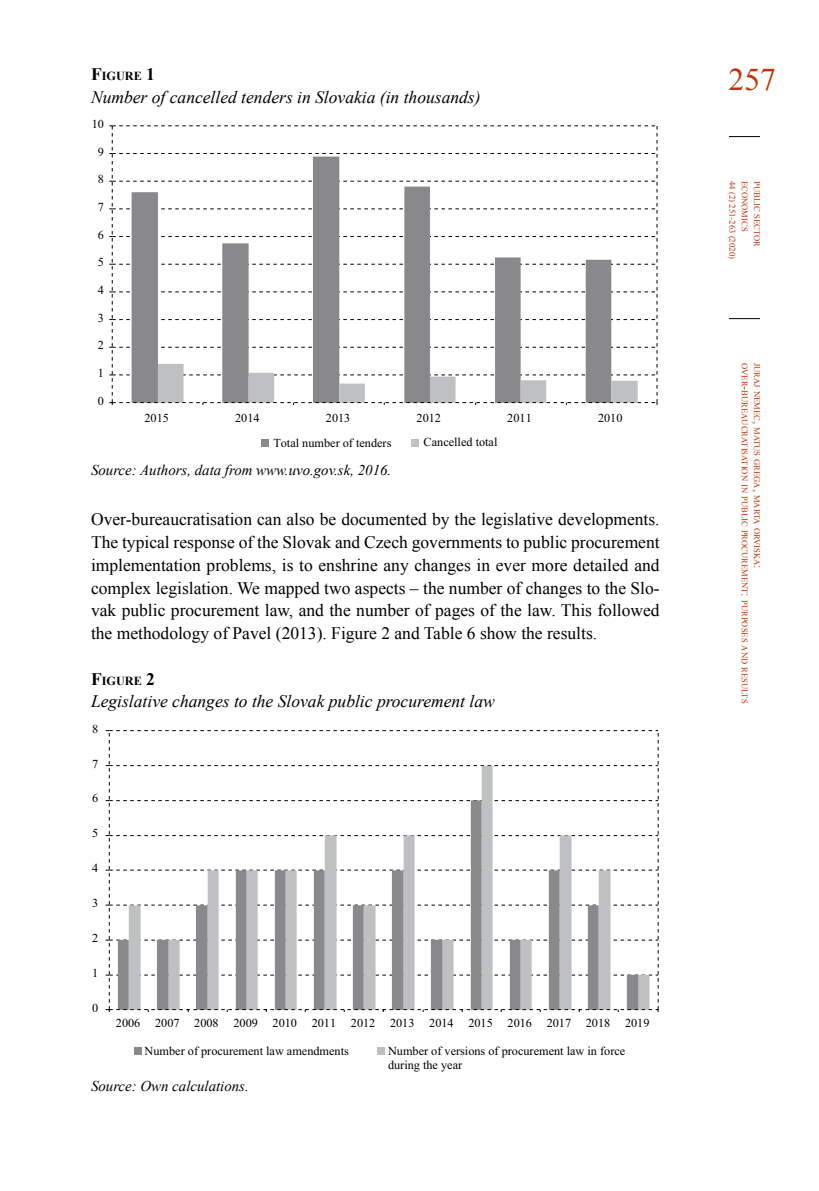
<style>
.page{position:relative;width:819px;height:1191px;background:#fff}
.page>*{position:absolute;margin:0;border:0;box-sizing:border-box;transform-origin:0 0}
.t1{font:31.5px "Times New Roman";color:#be3708}
.t2{font:17.5px/22.8px "Times New Roman";color:#000;text-align:justify}
.t3{font:italic 17.5px "Times New Roman";color:#000}
.t4{font:italic 14.88px "Times New Roman";color:#000}
.t5{font:12.25px/14.7px "Times New Roman";color:#000}
.t6{font:700 12.25px "Times New Roman";color:#000}
.t7{font:8.75px "Times New Roman";color:#be3708}
.t8{font:8.58px/12.2px "Times New Roman";color:#be3708}
.s1{font-size:17.5px}
.s2{font-size:12.25px}
</style>
<div class="page">
<hr style="left:729px;top:318px;width:31px;height:1px;background:#000">
<hr style="left:729px;top:136px;width:31px;height:1px;background:#000">
<svg style="left:109px;top:125px;width:548px;height:280px"></svg>
<div style="left:261px;top:439px;width:8px;height:7px;background:#89898b"></div>
<div style="left:411px;top:439px;width:8px;height:7px;background:#bfc0c2"></div>
<svg style="left:106px;top:730px;width:552px;height:282px"></svg>
<div style="left:134px;top:1047px;width:8px;height:7px;background:#89898b"></div>
<div style="left:378px;top:1047px;width:7px;height:7px;background:#bfc0c2"></div>
<p class="t6" style="left:91px;top:68px;width:65px"><span class="s1">F</span>IGURE <span class="s1">1</span></p>
<p class="t3" style="left:91px;top:85px;width:391px">Number of cancelled tenders in Slovakia (in thousands)</p>
<p class="t5" style="left:92px;top:116px;width:14px">10</p>
<p class="t5" style="left:98px;top:144px;width:8px">9</p>
<p class="t5" style="left:98px;top:172px;width:8px">8</p>
<p class="t5" style="left:98px;top:199px;width:8px">7</p>
<p class="t5" style="left:98px;top:227px;width:8px">6</p>
<p class="t5" style="left:98px;top:255px;width:8px">5</p>
<p class="t5" style="left:98px;top:282px;width:8px">4</p>
<p class="t5" style="left:98px;top:310px;width:8px">3</p>
<p class="t5" style="left:98px;top:338px;width:8px">2</p>
<p class="t5" style="left:98px;top:365px;width:8px">1</p>
<p class="t5" style="left:98px;top:393px;width:8px">0</p>
<p class="t5" style="left:144px;top:410px;width:26px">2015</p>
<p class="t5" style="left:235px;top:410px;width:26px">2014</p>
<p class="t5" style="left:326px;top:410px;width:26px">2013</p>
<p class="t5" style="left:416px;top:410px;width:26px">2012</p>
<p class="t5" style="left:507px;top:410px;width:26px">2011</p>
<p class="t5" style="left:598px;top:410px;width:26px">2010</p>
<p class="t5" style="left:273px;top:435px;width:120px">Total number of tenders</p>
<p class="t5" style="left:423px;top:434px;width:75px">Cancelled total</p>
<p class="t4" style="left:91px;top:459px;width:302px">Source: Authors, data from www.uvo.gov.sk, 2016.</p>
<p class="t2" style="left:91px;top:508px;width:570px">Over-bureaucratisation can also be documented by the legislative developments.<br>The typical response of the Slovak and Czech governments to public procurement implementation problems, is to enshrine any changes in ever more detailed and complex legislation. We mapped two aspects – the number of changes to the Slo&shy;vak public procurement law, and the number of pages of the law. This followed the methodology of Pavel (2013). Figure 2 and Table 6 show the results.</p>
<p class="t6" style="left:91px;top:672px;width:65px"><span class="s1">F</span>IGURE <span class="s1">2</span></p>
<p class="t3" style="left:91px;top:689px;width:405px">Legislative changes to the Slovak public procurement law</p>
<p class="t5" style="left:92px;top:721px;width:8px">8</p>
<p class="t5" style="left:92px;top:756px;width:8px">7</p>
<p class="t5" style="left:92px;top:791px;width:8px">6</p>
<p class="t5" style="left:92px;top:825px;width:8px">5</p>
<p class="t5" style="left:92px;top:860px;width:8px">4</p>
<p class="t5" style="left:92px;top:895px;width:8px">3</p>
<p class="t5" style="left:92px;top:930px;width:8px">2</p>
<p class="t5" style="left:92px;top:965px;width:8px">1</p>
<p class="t5" style="left:92px;top:1000px;width:8px">0</p>
<p class="t5" style="left:116px;top:1015px;width:535px">2006 2007 2008 2009 2010 2011 2012 2013 2014 2015 2016 2017 2018 2019</p>
<p class="t5" style="left:145px;top:1043px;width:206px">Number of procurement law amendments</p>
<p class="t5" style="left:388px;top:1043px;width:239px">Number of versions of procurement law in force during the year</p>
<p class="t4" style="left:91px;top:1076px;width:159px">Source: Own calculations.</p>
<h1 class="t1" style="left:728px;top:58px;width:49px">257</h1>
<p class="t7" style="left:738px;top:181px;width:80px;rotate:90deg">44 (2) 251-263 (2020)</p>
<p class="t8" style="left:751px;top:181px;width:52px;rotate:90deg">economics</p>
<p class="t8" style="left:763px;top:181px;width:68px;rotate:90deg">public sector</p>
<p class="t8" style="left:763px;top:363px;width:342px;rotate:90deg">juraj nemec<span class="s2">,</span> matus grega<span class="s2">,</span> marta orviska<span class="s2">:<br></span>over<span class="s2">-</span>bureaucratisation in public procurement<span class="s2">:</span> purposes and results</p>
</div>
